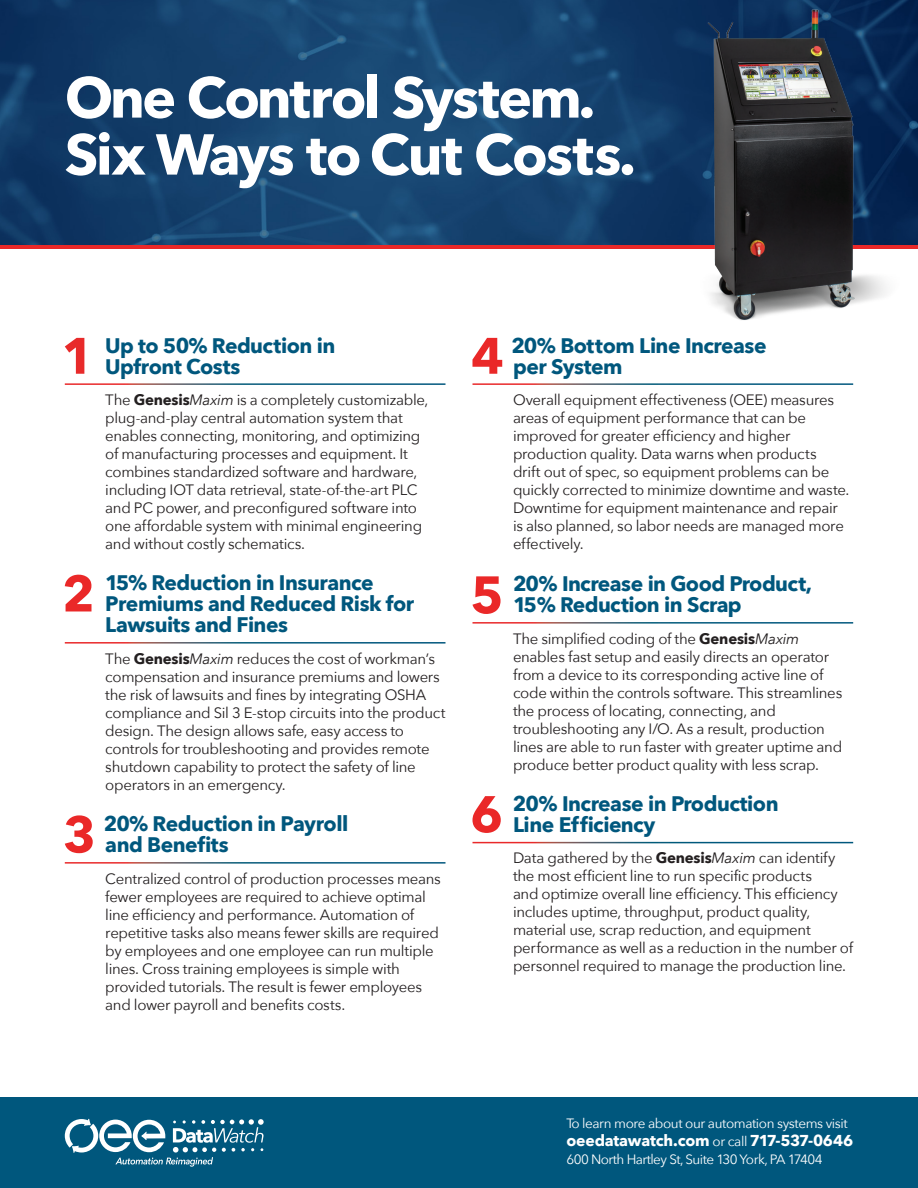
<style>
.page{position:relative;width:918px;height:1188px;background:#fff}
.page>*{position:absolute;margin:0;border:0;box-sizing:border-box;transform-origin:0 0}
.t1{font:700 57px "Avenir Next";letter-spacing:-.035em;color:#fff}
.number_subhead{font:700 51.75px "Avenir Next";color:#ea2828}
.number_subhead-2{font:700 50.7px "Avenir Next";color:#ea2828}
.number_subhead-3{font:700 50.7px "Avenir Next";color:#e82a2a}
.number_subhead-4{font:700 21px/21px "Avenir Next";letter-spacing:-.025em;color:#00577d}
.t2{font:700 15.75px "Avenir Next";letter-spacing:-.01em;color:#fff}
.body_copy{font:15px/18px "Avenir Next";letter-spacing:-.02em;color:#231f20}
.t3{font:13.5px "Avenir Next";letter-spacing:-.04em;color:#fff}
.s1{font-weight:700}
.s2{font-style:italic}
.s3{font-weight:400;font-size:13.5px}
</style>
<div class="page">
<div style="left:0;top:1097px;width:918px;height:91px;background:#00577d"></div>
<svg style="left:65px;top:1119px;width:199px;height:48px"></svg>
<svg style="left:0;top:244px;width:918px;height:4px;background:#b42d38"></svg>
<img style="left:0;top:0;width:918px;height:244px">
<img style="left:658px;top:0;width:248px;height:320px">
<p class="t1" style="left:65px;top:48px;width:532px">One Control System.</p>
<p class="t1" style="left:65px;top:105px;width:573px">Six Ways to Cut Costs.</p>
<p class="number_subhead-3" style="left:62px;top:312px;width:34px">1</p>
<p class="number_subhead-4" style="left:105px;top:335px;width:232px">Up to 50% Reduction in<br>Upfront Costs</p>
<p class="body_copy" style="left:105px;top:390px;width:325px">The <span class="s1">Genesis</span><span class="s2">Maxim</span> is a completely customizable, plug-and-play central automation system that enables connecting, monitoring, and optimizing of manufacturing processes and equipment. It combines standardized software and hardware, including IOT data retrieval, state-of-the-art PLC and PC power, and preconfigured software into one affordable system with minimal engineering and without costly schematics.</p>
<p class="number_subhead-2" style="left:62px;top:550px;width:34px">2</p>
<p class="number_subhead-4" style="left:105px;top:572px;width:310px">15% Reduction in Insurance<br>Premiums and Reduced Risk for<br>Lawsuits and Fines</p>
<p class="body_copy" style="left:105px;top:649px;width:342px">The <span class="s1">Genesis</span><span class="s2">Maxim</span> reduces the cost of workman’s compensation and insurance premiums and lowers the risk of lawsuits and fines by integrating OSHA compliance and Sil 3 E-stop circuits into the product design. The design allows safe, easy access to controls for troubleshooting and provides remote shutdown capability to protect the safety of line operators in an emergency.</p>
<p class="number_subhead-2" style="left:63px;top:791px;width:34px">3</p>
<p class="number_subhead-4" style="left:104px;top:813px;width:246px">20% Reduction in Payroll and Benefits</p>
<p class="body_copy" style="left:105px;top:869px;width:337px">Centralized control of production processes means fewer employees are required to achieve optimal line efficiency and performance. Automation of repetitive tasks also means fewer skills are required by employees and one employee can run multiple lines. Cross training employees is simple with provided tutorials. The result is fewer employees and lower payroll and benefits costs.</p>
<p class="number_subhead-2" style="left:471px;top:312px;width:34px">4</p>
<p class="number_subhead-4" style="left:511px;top:335px;width:257px">20% Bottom Line Increase per System</p>
<p class="body_copy" style="left:513px;top:390px;width:338px">Overall equipment effectiveness (OEE) measures areas of equipment performance that can be improved for greater efficiency and higher production quality. Data warns when products<br>drift out of spec, so equipment problems can be quickly corrected to minimize downtime and waste.<br>Downtime for equipment maintenance and repair is also planned, so labor needs are managed more effectively.</p>
<p class="number_subhead" style="left:470px;top:550px;width:35px">5</p>
<p class="number_subhead-4" style="left:513px;top:573px;width:301px">20% Increase in Good Product,<br>15% Reduction in Scrap</p>
<p class="body_copy" style="left:513px;top:629px;width:331px">The simplified coding of the <span class="s1">Genesis</span><span class="s2">Maxim </span>enables fast setup and easily directs an operator from a device to its corresponding active line of code within the controls software. This streamlines the process of locating, connecting, and troubleshooting any I/O. As a result, production lines are able to run faster with greater uptime and produce better product quality with less scrap.</p>
<p class="number_subhead-2" style="left:470px;top:770px;width:34px">6</p>
<p class="number_subhead-4" style="left:513px;top:793px;width:267px">20% Increase in Production<br>Line Efficiency</p>
<p class="body_copy" style="left:513px;top:849px;width:342px">Data gathered by the <span class="s1">Genesis</span><span class="s2">Maxim</span> can identify the most efficient line to run specific products<br>and optimize overall line efficiency. This efficiency includes uptime, throughput, product quality, material use, scrap reduction, and equipment performance as well as a reduction in the number of personnel required to manage the production line.</p>
<p class="t3" style="left:566px;top:1112px;width:283px">To learn more about our automation systems visit</p>
<p class="t2" style="left:566px;top:1127px;width:288px">oeedatawatch.com <span class="s3">or call</span> 717-537-0646</p>
<p class="t3" style="left:566px;top:1148px;width:258px">600 North Hartley St, Suite 130 York, PA 17404</p>
</div>
